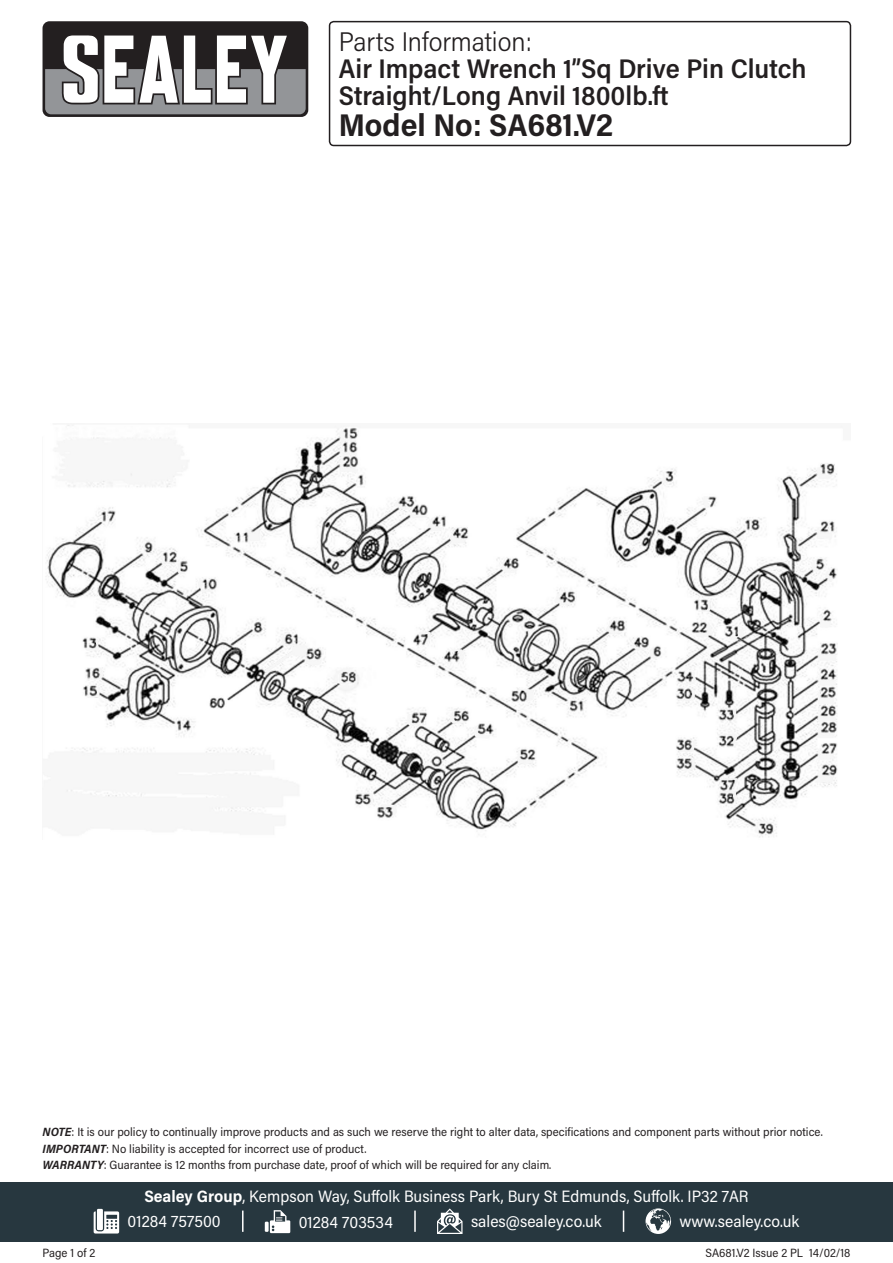
<style>
.page{position:relative;width:893px;height:1263px;background:#fff}
.page>*{position:absolute;margin:0;border:0;box-sizing:border-box;transform-origin:0 0}
.Model_Number{font:700 31.5px "Acumin Pro Semi Cond";color:#231f20}
.Product_Description{font:600 27px/27px "Acumin Pro Semi Cond";color:#231f20}
.Parts_Information{font:300 27px "Acumin Pro Semi Cond";color:#231f20}
.Address{font:16.5px "Acumin Pro Semi Cond";color:#fff}
.Contact_Info{font:16.5px "Acumin Pro Semi Cond";color:#fff}
.Disclaimer{font:12px "Acumin Pro Semi Cond";color:#231f20}
.Document_Info{font:12px "Acumin Pro Semi Cond";color:#231f20}
.s1{font-weight:700;font-style:italic}
.s2{font-weight:700}
</style>
<div class="page">
<div style="left:43px;top:21px;width:265px;height:96px;background:#231f20;border-radius:7px"></div>
<svg style="left:45px;top:35px;width:261px;height:79px"></svg>
<div style="left:0;top:1182px;width:893px;height:60px;background:#27373f"></div>
<svg style="left:94px;top:1211px;width:25px;height:22px"></svg>
<div style="left:97px;top:1209px;width:6px;height:21px;background:#fff"></div>
<svg style="left:265px;top:1222px;width:4px;height:10px"></svg>
<svg style="left:270px;top:1210px;width:20px;height:23px"></svg>
<svg style="left:437px;top:1208px;width:25px;height:26px"></svg>
<svg style="left:645px;top:1208px;width:26px;height:26px"></svg>
<hr style="left:242px;top:1210px;width:2px;height:22px;background:#fff">
<svg style="left:623px;top:1210px;width:1px;height:22px"></svg>
<hr style="left:414px;top:1210px;width:2px;height:22px;background:#fff">
<div style="left:329px;top:21px;width:522px;height:125px;border:2px solid #231f20;border-radius:4px"></div>
<img style="left:46px;top:425px;width:792px;height:413px">
<p class="Parts_Information" style="left:339px;top:23px;width:195px">Parts Information:</p>
<p class="Product_Description" style="left:339px;top:54px;width:469px">Air Impact Wrench 1”Sq Drive Pin Clutch<br>Straight/Long Anvil 1800lb.ft</p>
<p class="Model_Number" style="left:339px;top:103px;width:275px">Model No: SA681.V2</p>
<p class="Disclaimer" style="left:43px;top:1124px;width:782px"><span class="s1">NOTE</span>: It is our policy to continually improve products and as such we reserve the right to alter data, specifications and component parts without prior notice.</p>
<p class="Disclaimer" style="left:43px;top:1140px;width:326px"><span class="s1">IMPORTANT</span>: No liability is accepted for incorrect use of product.</p>
<p class="Disclaimer" style="left:43px;top:1157px;width:510px"><span class="s1">WARRANTY</span>: Guarantee is 12 months from purchase date, proof of which will be required for any claim.</p>
<p class="Document_Info" style="left:43px;top:1244px;width:54px">Page 1 of 2</p>
<p class="Address" style="left:144px;top:1185px;width:606px"><span class="s2">Sealey Group</span>, Kempson Way, Suffolk Business Park, Bury St Edmunds, Suffolk. IP32 7AR</p>
<p class="Contact_Info" style="left:128px;top:1210px;width:95px">01284 757500</p>
<p class="Contact_Info" style="left:299px;top:1210px;width:96px">01284 703534</p>
<p class="Contact_Info" style="left:471px;top:1210px;width:132px">sales@sealey.co.uk</p>
<p class="Contact_Info" style="left:680px;top:1210px;width:121px">www.sealey.co.uk</p>
<p class="Document_Info" style="left:705px;top:1244px;width:146px">SA681.V2 Issue 2 PL 14/02/18</p>
</div>
